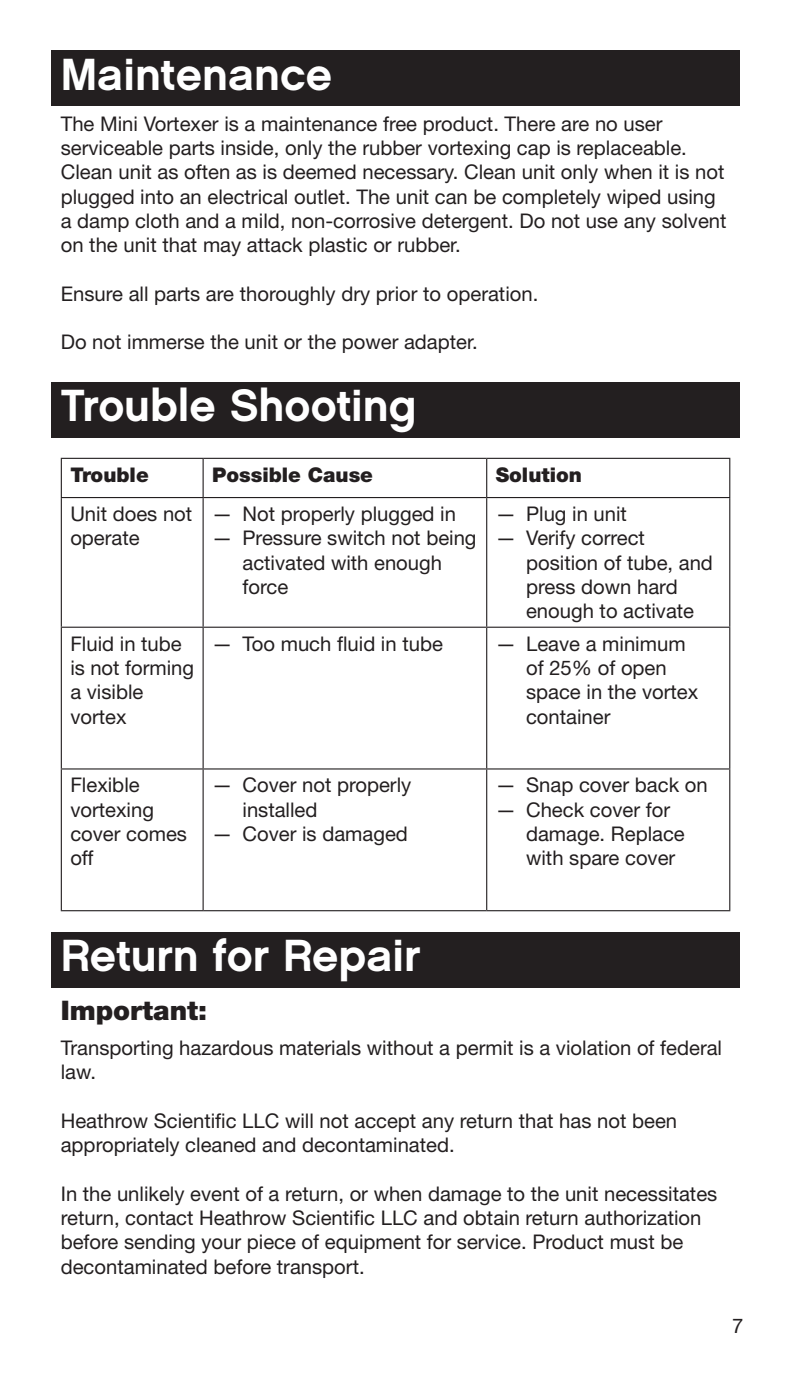
<style>
.page{position:relative;width:790px;height:1377px;background:#fff}
.page>*{position:absolute;margin:0;border:0;box-sizing:border-box;transform-origin:0 0}
.t1{font:45px "Chalet New York Nineteen Sixty";color:#fff}
.t2{font:900 27px "Helvetica Neue LT Std";color:#231f20}
.t3{font:20.25px/24.3px "Helvetica Neue LT Std";color:#231f20}
.t4{font:900 20.25px "Helvetica Neue LT Std";color:#231f20}
</style>
<div class="page">
<div style="left:51px;top:51px;width:688px;height:55px;background:#231f20"></div>
<div style="left:51px;top:382px;width:688px;height:55px;background:#231f20"></div>
<div style="left:51px;top:932px;width:688px;height:55px;background:#231f20"></div>
<hr style="left:61px;top:498px;width:1px;height:129px;background:#231f20">
<hr style="left:202px;top:498px;width:2px;height:129px;background:#231f20">
<hr style="left:486px;top:498px;width:1px;height:129px;background:#231f20">
<hr style="left:729px;top:498px;width:1px;height:129px;background:#231f20">
<hr style="left:61px;top:628px;width:1px;height:140px;background:#231f20">
<hr style="left:202px;top:628px;width:2px;height:140px;background:#231f20">
<hr style="left:486px;top:628px;width:1px;height:140px;background:#231f20">
<hr style="left:729px;top:628px;width:1px;height:140px;background:#231f20">
<hr style="left:61px;top:770px;width:1px;height:140px;background:#231f20">
<hr style="left:202px;top:770px;width:2px;height:140px;background:#231f20">
<hr style="left:486px;top:770px;width:1px;height:140px;background:#231f20">
<hr style="left:729px;top:770px;width:1px;height:140px;background:#231f20">
<hr style="left:61px;top:458px;width:142px;height:1px;background:#231f20">
<hr style="left:61px;top:459px;width:1px;height:38px;background:#231f20">
<hr style="left:203px;top:458px;width:284px;height:1px;background:#231f20">
<hr style="left:202px;top:459px;width:2px;height:38px;background:#231f20">
<hr style="left:487px;top:458px;width:243px;height:1px;background:#231f20">
<hr style="left:486px;top:459px;width:1px;height:38px;background:#231f20">
<hr style="left:729px;top:459px;width:1px;height:38px;background:#231f20">
<hr style="left:61px;top:497px;width:142px;height:1px;background:#231f20">
<hr style="left:203px;top:497px;width:284px;height:1px;background:#231f20">
<hr style="left:487px;top:497px;width:243px;height:1px;background:#231f20">
<hr style="left:61px;top:627px;width:142px;height:1px;background:#231f20">
<hr style="left:203px;top:627px;width:284px;height:1px;background:#231f20">
<hr style="left:487px;top:627px;width:243px;height:1px;background:#231f20">
<hr style="left:61px;top:768px;width:142px;height:2px;background:#231f20">
<hr style="left:203px;top:768px;width:284px;height:2px;background:#231f20">
<hr style="left:487px;top:768px;width:243px;height:2px;background:#231f20">
<hr style="left:61px;top:910px;width:142px;height:1px;background:#231f20">
<hr style="left:203px;top:910px;width:284px;height:1px;background:#231f20">
<hr style="left:487px;top:910px;width:243px;height:1px;background:#231f20">
<h1 class="t1" style="left:61px;top:47px;width:273px">Maintenance</h1>
<p class="t3" style="left:61px;top:111px;width:667px">The Mini Vortexer is a maintenance free product. There are no user serviceable parts inside, only the rubber vortexing cap is replaceable.<br>Clean unit as often as is deemed necessary. Clean unit only when it is not plugged into an electrical outlet. The unit can be completely wiped using a damp cloth and a mild, non-corrosive detergent. Do not use any solvent on the unit that may attack plastic or rubber.</p>
<p class="t3" style="left:61px;top:281px;width:479px">Ensure all parts are thoroughly dry prior to operation.</p>
<p class="t3" style="left:61px;top:330px;width:418px">Do not immerse the unit or the power adapter.</p>
<h1 class="t1" style="left:61px;top:378px;width:357px">Trouble Shooting</h1>
<p class="t4" style="left:70px;top:463px;width:80px">Trouble</p>
<p class="t4" style="left:212px;top:463px;width:162px">Possible Cause</p>
<p class="t4" style="left:496px;top:463px;width:88px">Solution</p>
<p class="t3" style="left:70px;top:501px;width:123px">Unit does not operate</p>
<p class="t3" style="left:212px;top:501px;width:245px">— Not properly plugged in</p>
<p class="t3" style="left:496px;top:501px;width:133px">— Plug in unit</p>
<p class="t3" style="left:526px;top:526px;width:188px;text-indent:-30px">— Verify correct position of tube, and press down hard enough to activate</p>
<p class="t3" style="left:242px;top:526px;width:236px;text-indent:-30px">— Pressure switch not being activated with enough force</p>
<p class="t3" style="left:70px;top:631px;width:125px">Fluid in tube is not forming a visible vortex</p>
<p class="t3" style="left:212px;top:631px;width:232px">— Too much fluid in tube</p>
<p class="t3" style="left:526px;top:631px;width:174px;text-indent:-30px">— Leave a minimum of 25% of open space in the vortex container</p>
<p class="t3" style="left:70px;top:773px;width:118px">Flexible vortexing cover comes off</p>
<p class="t3" style="left:242px;top:773px;width:170px;text-indent:-30px">— Cover not properly installed</p>
<p class="t3" style="left:212px;top:821px;width:197px">— Cover is damaged</p>
<p class="t3" style="left:496px;top:773px;width:213px">— Snap cover back on</p>
<p class="t3" style="left:526px;top:797px;width:160px;text-indent:-30px">— Check cover for damage. Replace with spare cover</p>
<h1 class="t1" style="left:61px;top:928px;width:361px">Return for Repair</h1>
<h2 class="t2" style="left:61px;top:995px;width:148px">Important:</h2>
<p class="t3" style="left:61px;top:1035px;width:663px">Transporting hazardous materials without a permit is a violation of federal law.</p>
<p class="t3" style="left:61px;top:1108px;width:618px">Heathrow Scientific LLC will not accept any return that has not been appropriately cleaned and decontaminated.</p>
<p class="t3" style="left:61px;top:1181px;width:658px">In the unlikely event of a return, or when damage to the unit necessitates return, contact Heathrow Scientific LLC and obtain return authorization before sending your piece of equipment for service. Product must be decontaminated before transport.</p>
<p class="t3" style="left:732px;top:1313px;width:13px">7</p>
</div>
